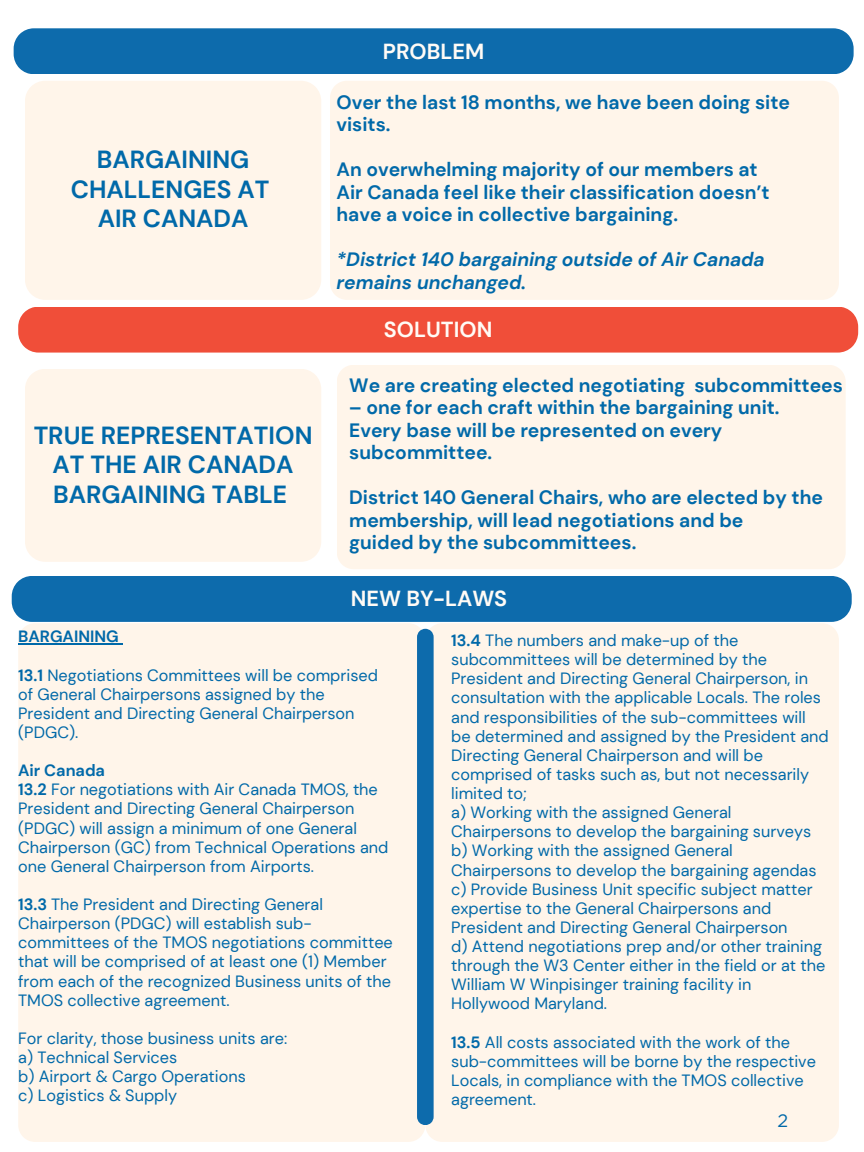
<style>
.page{position:relative;width:864px;height:1152px;background:#fff}
.page>*{position:absolute;margin:0;border:0;box-sizing:border-box;transform-origin:0 0}
.t1{font:700 24.75px/29.2px "DM Sans";color:#0069a9;text-align:center}
.t2{font:700 21.75px "DM Sans";color:#fffbf6}
.t3{font:700 19.35px/22.5px "DM Sans";color:#0069a9}
.t4{font:italic 700 19.35px/22.5px "DM Sans";color:#0069a9}
.t5{font:18px "Gotham";color:#0069a9}
.t6{font:16.35px/19.2px "DM Sans";color:#0069a9}
.t7{font:700 16.35px "DM Sans";color:#0069a9}
.s1{font-weight:700}
</style>
<div class="page">
<div style="left:337px;top:365px;width:508px;height:204px;background:#fff5ea"></div>
<div style="left:12px;top:576px;width:840px;height:46px;background:#0d6bac"></div>
<div style="left:18px;top:623px;width:407px;height:519px;background:#fff5ea"></div>
<hr style="left:18px;top:643px;width:101px;height:2px;background:#0069a9">
<div style="left:25px;top:369px;width:296px;height:193px;background:#fff5ea"></div>
<div style="left:18px;top:307px;width:840px;height:46px;background:#f04e39"></div>
<div style="left:14px;top:28px;width:840px;height:46px;background:#0d6bac"></div>
<div style="left:25px;top:81px;width:296px;height:219px;background:#fff5ea"></div>
<div style="left:330px;top:81px;width:509px;height:219px;background:#fff5ea"></div>
<div style="left:425px;top:623px;width:414px;height:519px;background:#fff5ea"></div>
<svg style="left:417px;top:629px;width:17px;height:496px;background:#146fad"></svg>
<p class="t1" style="left:71px;top:145px;width:200px">BARGAINING<br>CHALLENGES AT</p>
<p class="t1" style="left:98px;top:204px;width:152px">AIR CANADA</p>
<h5 class="t1" style="left:34px;top:421px;width:280px">TRUE REPRESENTATION<br>AT THE AIR CANADA</h5>
<p class="t1" style="left:53px;top:480px;width:236px">BARGAINING TABLE</p>
<p class="t2" style="left:383px;top:37px;width:103px">PROBLEM</p>
<p class="t3" style="left:336px;top:91px;width:455px">Over the last 18 months, we have been doing site visits.</p>
<p class="t3" style="left:336px;top:158px;width:435px">An overwhelming majority of our members at<br>Air Canada feel like their classification doesn’t have a voice in collective bargaining.</p>
<p class="t4" style="left:336px;top:248px;width:430px">*District 140 bargaining outside of Air Canada remains unchanged.</p>
<p class="t2" style="left:384px;top:315px;width:110px">SOLUTION</p>
<p class="t3" style="left:349px;top:374px;width:495px">We are creating elected negotiating subcommittees</p>
<p class="t3" style="left:349px;top:397px;width:432px">– one for each craft within the bargaining unit.<br>Every base will be represented on every subcommittee.</p>
<h1 class="t3" style="left:349px;top:487px;width:475px">District 140 General Chairs, who are elected by the membership, will lead negotiations and be<br>guided by the subcommittees.</h1>
<p class="t2" style="left:351px;top:585px;width:158px">NEW BY-LAWS</p>
<h3 class="t7" style="left:18px;top:626px;width:102px">BARGAINING</h3>
<h3 class="t6" style="left:18px;top:665px;width:361px"><span class="s1">13.1</span> Negotiations Committees will be comprised of General Chairpersons assigned by the President and Directing General Chairperson (PDGC).</h3>
<h3 class="t7" style="left:18px;top:760px;width:88px">Air Canada</h3>
<p class="t6" style="left:18px;top:780px;width:372px"><span class="s1">13.2</span> For negotiations with Air Canada TMOS, the President and Directing General Chairperson (PDGC) will assign a minimum of one General Chairperson (GC) from Technical Operations and one General Chairperson from Airports.</p>
<h1 class="t6" style="left:18px;top:895px;width:376px"><span class="s1">13.3</span> The President and Directing General Chairperson (PDGC) will establish sub&shy;committees of the TMOS negotiations committee that will be comprised of at least one (1) Member from each of the recognized Business units of the TMOS collective agreement.</h1>
<p class="t6" style="left:18px;top:1029px;width:271px">For clarity, those business units are:</p>
<h3 class="t6" style="left:18px;top:1048px;width:161px">a) Technical Services</h3>
<h3 class="t6" style="left:18px;top:1067px;width:229px">b) Airport &amp; Cargo Operations</h3>
<p class="t6" style="left:18px;top:1086px;width:160px">c) Logistics &amp; Supply</p>
<p class="t6" style="left:451px;top:631px;width:379px"><span class="s1">13.4</span> The numbers and make-up of the subcommittees will be determined by the President and Directing General Chairperson, in consultation with the applicable Locals. The roles and responsibilities of the sub-committees will be determined and assigned by the President and Directing General Chairperson and will be comprised of tasks such as, but not necessarily limited to;</p>
<p class="t6" style="left:451px;top:803px;width:362px">a) Working with the assigned General<br>Chairpersons to develop the bargaining surveys</p>
<p class="t6" style="left:451px;top:841px;width:367px">b) Working with the assigned General<br>Chairpersons to develop the bargaining agendas</p>
<p class="t6" style="left:451px;top:880px;width:363px">c) Provide Business Unit specific subject matter expertise to the General Chairpersons and<br>President and Directing General Chairperson</p>
<p class="t6" style="left:451px;top:937px;width:376px">d) Attend negotiations prep and/or other training through the W3 Center either in the field or at the William W Winpisinger training facility in Hollywood Maryland.</p>
<p class="t6" style="left:451px;top:1033px;width:366px"><span class="s1">13.5</span> All costs associated with the work of the sub-committees will be borne by the respective Locals, in compliance with the TMOS collective agreement.</p>
<p class="t5" style="left:778px;top:1110px;width:12px">2</p>
</div>
